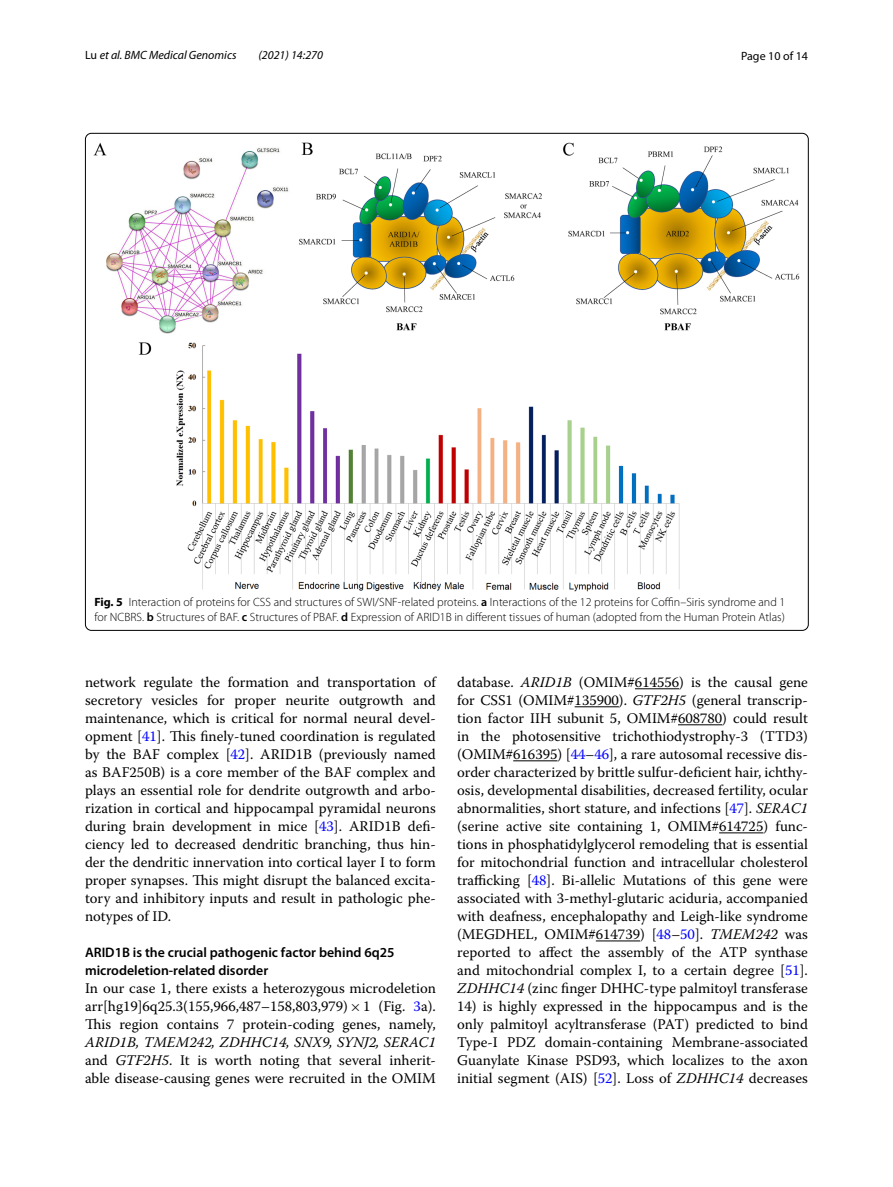
<style>
.page{position:relative;width:893px;height:1187px;background:#fff}
.page>*{position:absolute;margin:0;border:0;box-sizing:border-box;transform-origin:0 0}
.t1{font:14.7px/18px "Warnock Pro";color:#000;text-align:justify}
.t2{font:600 13.8px/18px "Myriad Pro";color:#000}
.t3{font:300 12px/15px "Myriad Pro";color:#000}
.t4{font:italic 12px "Myriad Pro";color:#000}
.t5{font:12px "Myriad Pro";color:#000}
.s1{font-style:normal}
.s2{font-weight:700}
.s3{font-weight:600}
.s4{color:#00f}
.s5{font-family:"MTSY"}
.s6{font-style:italic}
</style>
<div class="page">
<hr style="left:635px;top:688px;width:44px;height:1px;background:#000">
<hr style="left:575px;top:706px;width:44px;height:1px;background:#000">
<hr style="left:678px;top:724px;width:44px;height:1px;background:#000">
<hr style="left:513px;top:760px;width:44px;height:1px;background:#000">
<hr style="left:719px;top:832px;width:44px;height:1px;background:#000">
<hr style="left:596px;top:940px;width:44px;height:1px;background:#000">
<img style="left:94px;top:142px;width:706px;height:449px">
<p class="t4" style="left:85px;top:48px;width:153px"><span class="s1">Lu</span> et al. BMC Medical Genomics</p>
<p class="t4" style="left:258px;top:48px;width:66px">(2021) 14:270</p>
<p class="t5" style="left:741px;top:48px;width:68px">Page 10 of 14</p>
<p class="t3" style="left:94px;top:595px;width:692px"><span class="s2">Fig. 5</span> Interaction of proteins for CSS and structures of SWI/SNF-related proteins. <span class="s3">a</span> Interactions of the 12 proteins for Coffin–Siris syndrome and 1 for NCBRS. <span class="s3">b</span> Structures of BAF. <span class="s3">c</span> Structures of PBAF. <span class="s3">d</span> Expression of ARID1B in different tissues of human (adopted from the Human Protein Atlas)</p>
<p class="t1" style="left:85px;top:672px;width:352px">network regulate the formation and transportation of secretory vesicles for proper neurite outgrowth and maintenance, which is critical for normal neural devel&shy;opment [<span class="s4">41</span>]. This finely-tuned coordination is regulated by the BAF complex [<span class="s4">42</span>]. ARID1B (previously named as BAF250B) is a core member of the BAF complex and plays an essential role for dendrite outgrowth and arbo&shy;rization in cortical and hippocampal pyramidal neurons during brain development in mice [<span class="s4">43</span>]. ARID1B defi&shy;ciency led to decreased dendritic branching, thus hin&shy;der the dendritic innervation into cortical layer I to form proper synapses. This might disrupt the balanced excita&shy;tory and inhibitory inputs and result in pathologic phe&shy;notypes of ID.</p>
<p class="t2" style="left:85px;top:943px;width:311px">ARID1B is the crucial pathogenic factor behind 6q25 microdeletion‑related disorder</p>
<p class="t1" style="left:85px;top:978px;width:352px">In our case 1, there exists a heterozygous microdeletion arr[hg19]6q25.3(155,966,487–158,803,979)<span class="s5">×</span>1 (Fig. <span class="s4">3</span>a).<br>This region contains 7 protein-coding genes, namely,</p>
<p class="t1" style="left:85px;top:1032px;width:352px"><span class="s6">ARID1B, TMEM242, ZDHHC14, SNX9, SYNJ2, SERAC1 </span>and <span class="s6">GTF2H5</span>. It is worth noting that several inherit&shy;able disease-causing genes were recruited in the OMIM</p>
<p class="t1" style="left:457px;top:672px;width:352px">database. <span class="s6">ARID1B</span> (OMIM#614556) is the causal gene for CSS1 (OMIM#135900). <span class="s6">GTF2H5</span> (general transcrip&shy;tion factor IIH subunit 5, OMIM#608780) could result in the photosensitive trichothiodystrophy-3 (TTD3) (OMIM#616395) [<span class="s4">44</span>–<span class="s4">46</span>], a rare autosomal recessive dis&shy;order characterized by brittle sulfur-deficient hair, ichthy&shy;osis, developmental disabilities, decreased fertility, ocular abnormalities, short stature, and infections [<span class="s4">47</span>]. <span class="s6">SERAC1 </span>(serine active site containing 1, OMIM#614725) func&shy;tions in phosphatidylglycerol remodeling that is essential for mitochondrial function and intracellular cholesterol trafficking [<span class="s4">48</span>]. Bi-allelic Mutations of this gene were associated with 3-methyl-glutaric aciduria, accompanied with deafness, encephalopathy and Leigh-like syndrome (MEGDHEL, OMIM#614739) [<span class="s4">48</span>–<span class="s4">50</span>]. <span class="s6">TMEM242</span> was reported to affect the assembly of the ATP synthase and mitochondrial complex I, to a certain degree [<span class="s4">51</span>].<br><span class="s6">ZDHHC14</span> (zinc finger DHHC-type palmitoyl transferase</p>
<p class="t1" style="left:457px;top:996px;width:352px">14) is highly expressed in the hippocampus and is the only palmitoyl acyltransferase (PAT) predicted to bind Type-I PDZ domain-containing Membrane-associated Guanylate Kinase PSD93, which localizes to the axon initial segment (AIS) [<span class="s4">52</span>]. Loss of <span class="s6">ZDHHC14</span> decreases</p>
</div>
